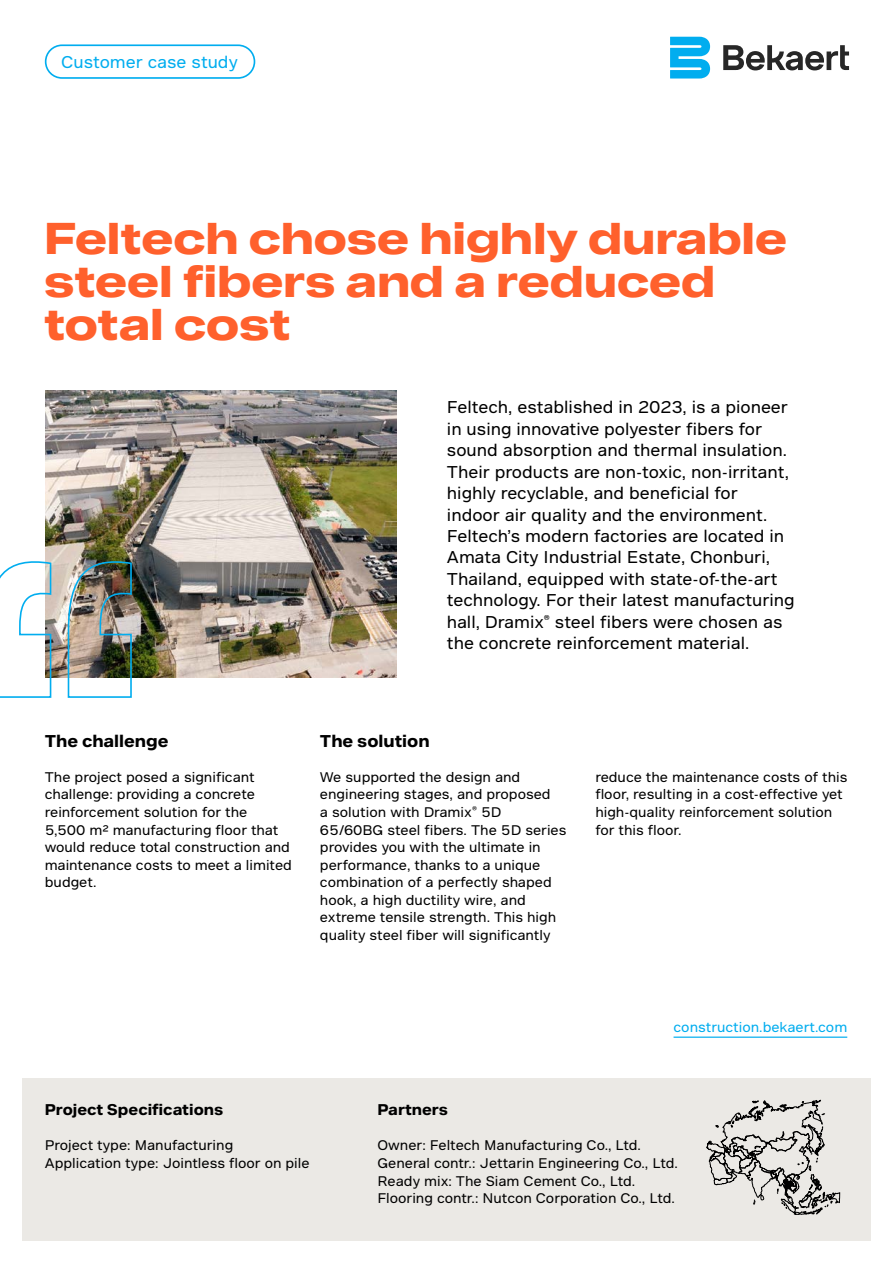
<style>
.page{position:relative;width:893px;height:1263px;background:#fff}
.page>*{position:absolute;margin:0;border:0;box-sizing:border-box;transform-origin:0 0}
.t1{font:700 43.05px/43px "Bekaert Headline";color:#ff602c}
.t2{font:16.5px/21.5px "Bekaert Text";color:#000}
.t3{font:700 16.5px "Bekaert Text";color:#000}
.t4{font:16.5px "Bekaert Text";color:#01adef}
.t5{font:700 15px "Bekaert Text";color:#000}
.t6{font:13.5px/17.5px "Bekaert Text";color:#000}
.t7{font:13.5px "Bekaert Text";color:#01adef}
</style>
<div class="page">
<div style="left:45px;top:44px;width:210px;height:35px;border:2px solid #01adef;border-radius:16px"></div>
<hr style="left:673px;top:1036px;width:174px;height:2px;background:#01adef">
<img style="left:46px;top:390px;width:351px;height:288px">
<img style="left:0;top:556px;width:133px;height:142px">
<svg style="left:723px;top:45px;width:126px;height:25px"></svg>
<svg style="left:670px;top:37px;width:40px;height:42px"></svg>
<div style="left:22px;top:1078px;width:849px;height:163px;background:#ebe9e5"></div>
<svg style="left:707px;top:1100px;width:133px;height:115px"></svg>
<p class="t4" style="left:61px;top:51px;width:178px">Customer case study</p>
<h1 class="t1" style="left:44px;top:218px;width:744px">Feltech chose highly durable steel fibers and a reduced total cost</h1>
<p class="t2" style="left:447px;top:397px;width:349px">Feltech, established in 2023, is a pioneer in using innovative polyester fibers for sound absorption and thermal insulation.<br>Their products are non-toxic, non-irritant, highly recyclable, and beneficial for indoor air quality and the environment.<br>Feltech’s modern factories are located in Amata City Industrial Estate, Chonburi, Thailand, equipped with state-of-the-art technology. For their latest manufacturing hall, Dramix<sup>®</sup> steel fibers were chosen as the concrete reinforcement material.</p>
<p class="t3" style="left:320px;top:730px;width:111px">The solution</p>
<p class="t6" style="left:320px;top:768px;width:248px">We supported the design and engineering stages, and proposed<br>a solution with Dramix<sup>®</sup> 5D 65/60BG steel fibers. The 5D series provides you with the ultimate in performance, thanks to a unique combination of a perfectly shaped hook, a high ductility wire, and extreme tensile strength. This high quality steel fiber will significantly</p>
<p class="t3" style="left:45px;top:730px;width:125px">The challenge</p>
<p class="t6" style="left:45px;top:768px;width:249px">The project posed a significant challenge: providing a concrete reinforcement solution for the<br>5,500 m² manufacturing floor that would reduce total construction and maintenance costs to meet a limited budget.</p>
<p class="t6" style="left:595px;top:768px;width:254px">reduce the maintenance costs of this floor, resulting in a cost-effective yet high-quality reinforcement solution for this floor.</p>
<p class="t5" style="left:45px;top:1100px;width:180px">Project Specifications</p>
<p class="t6" style="left:45px;top:1137px;width:266px">Project type: Manufacturing<br>Application type: Jointless floor on pile</p>
<p class="t7" style="left:673px;top:1019px;width:175px">construction.bekaert.com</p>
<p class="t5" style="left:378px;top:1100px;width:72px">Partners</p>
<p class="t6" style="left:378px;top:1137px;width:302px">Owner: Feltech Manufacturing Co., Ltd.<br>General contr.: Jettarin Engineering Co., Ltd.<br>Ready mix: The Siam Cement Co., Ltd.<br>Flooring contr.: Nutcon Corporation Co., Ltd.</p>
</div>
